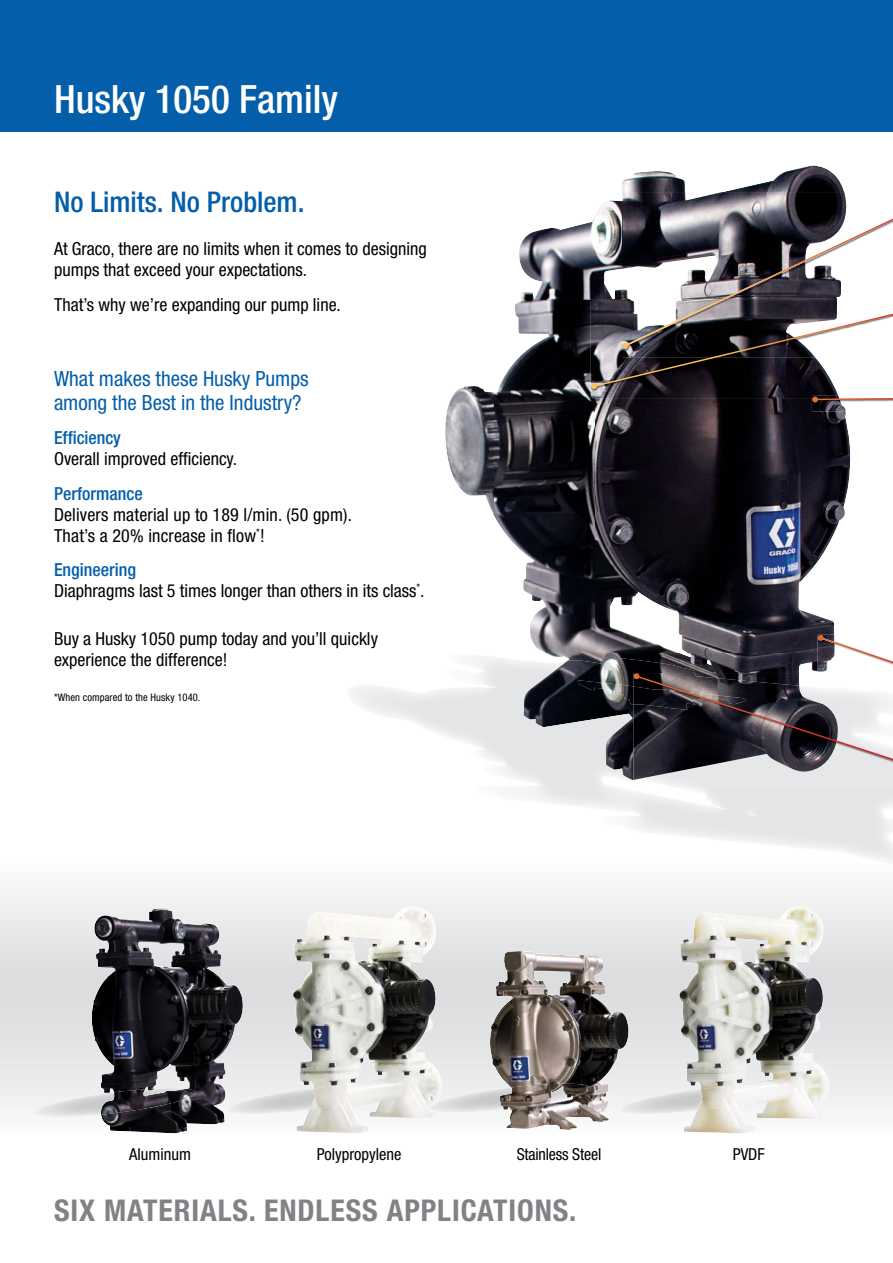
<style>
.page{position:relative;width:893px;height:1263px;background:#fff}
.page>*{position:absolute;margin:0;border:0;box-sizing:border-box;transform-origin:0 0}
.t1{font:500 condensed 39px "Helvetica Neue LT Std";color:#fff}
.t2{font:700 condensed 30px "Helvetica Neue LT Std";letter-spacing:.03em;color:#808285}
.t3{font:500 condensed 28.5px "Helvetica Neue LT Std";color:#045eaa}
.t4{font:condensed 21px/24px "Helvetica Neue LT Std";color:#045eaa}
.t5{font:condensed 18px/21px "Helvetica Neue LT Std";color:#000}
.t6{font:500 condensed 18px "Helvetica Neue LT Std";color:#045eaa}
.t7{font:condensed 16.5px "Helvetica Neue LT Std";color:#000}
.t8{font:condensed 10.5px "Helvetica Neue LT Std";letter-spacing:.01em;color:#000}
.s1{font-weight:500;color:#045eaa}
</style>
<div class="page">
<svg style="left:0;top:887px;width:893px;height:247px"></svg>
<div style="left:0;top:0;width:893px;height:132px;background:#045eaa"></div>
<img style="left:242px;top:1088px;width:51px;height:26px">
<img style="left:442px;top:1086px;width:48px;height:26px">
<img style="left:629px;top:1089px;width:50px;height:25px">
<img style="left:34px;top:1088px;width:58px;height:29px">
<img style="left:882px;top:859px;width:11px;height:3px">
<img style="left:519px;top:222px;width:72px;height:79px">
<img style="left:494px;top:301px;width:101px;height:353px">
<img style="left:445px;top:386px;width:49px;height:129px">
<img style="left:595px;top:398px;width:256px;height:256px">
<img style="left:548px;top:654px;width:86px;height:4px">
<img style="left:523px;top:658px;width:111px;height:122px">
<img style="left:622px;top:165px;width:222px;height:27px">
<img style="left:622px;top:192px;width:223px;height:3px">
<img style="left:591px;top:389px;width:247px;height:9px">
<svg style="left:591px;top:195px;width:302px;height:194px"></svg>
<img style="left:846px;top:402px;width:5px;height:10px">
<img style="left:812px;top:402px;width:34px;height:10px">
<img style="left:812px;top:395px;width:27px;height:2px">
<svg style="left:812px;top:397px;width:81px;height:5px"></svg>
<img style="left:293px;top:907px;width:149px;height:226px">
<img style="left:310px;top:1085px;width:80px;height:25px">
<svg style="left:429px;top:1103px;width:7px;height:4px"></svg>
<img style="left:92px;top:908px;width:150px;height:225px">
<img style="left:100px;top:1089px;width:97px;height:26px">
<img style="left:679px;top:907px;width:150px;height:226px">
<img style="left:697px;top:1085px;width:85px;height:25px">
<img style="left:490px;top:951px;width:139px;height:179px">
<img style="left:500px;top:1083px;width:91px;height:26px">
<img style="left:633px;top:673px;width:206px;height:107px">
<svg style="left:634px;top:635px;width:259px;height:141px"></svg>
<h1 class="t1" style="left:54px;top:84px;width:285px">Husky 1050 Family</h1>
<h3 class="t3" style="left:54px;top:191px;width:252px">No Limits. No Problem.</h3>
<p class="t5" style="left:54px;top:240px;width:374px">At Graco, there are no limits when it comes to designing pumps that exceed your expectations.</p>
<p class="t5" style="left:54px;top:296px;width:288px">That’s why we’re expanding our pump line.</p>
<p class="t4" style="left:54px;top:369px;width:256px">What makes these Husky Pumps among the Best in the Industry?</p>
<p class="t6" style="left:54px;top:431px;width:68px">Efficiency</p>
<p class="t5" style="left:54px;top:450px;width:185px">Overall improved efficiency.</p>
<p class="t6" style="left:54px;top:486px;width:90px">Performance</p>
<p class="t5" style="left:54px;top:506px;width:300px">Delivers material up to 189 l/min. (50 gpm).<br>That’s a 20% increase in flow<sup>*</sup>!</p>
<p class="t5" style="left:54px;top:561px;width:372px"><span class="s1">Engineering<br></span>Diaphragms last 5 times longer than others in its class<sup>*</sup>.</p>
<p class="t5" style="left:54px;top:630px;width:325px">Buy a Husky 1050 pump today and you’ll quickly experience the difference!</p>
<p class="t8" style="left:54px;top:693px;width:148px">*When compared to the Husky 1040.</p>
<p class="t7" style="left:129px;top:1148px;width:63px">Aluminum</p>
<p class="t7" style="left:317px;top:1148px;width:86px">Polypropylene</p>
<p class="t7" style="left:517px;top:1148px;width:86px">Stainless Steel</p>
<p class="t7" style="left:733px;top:1148px;width:34px">PVDF</p>
<h2 class="t2" style="left:54px;top:1198px;width:524px">SIX MATERIALS. ENDLESS APPLICATIONS.</h2>
</div>
